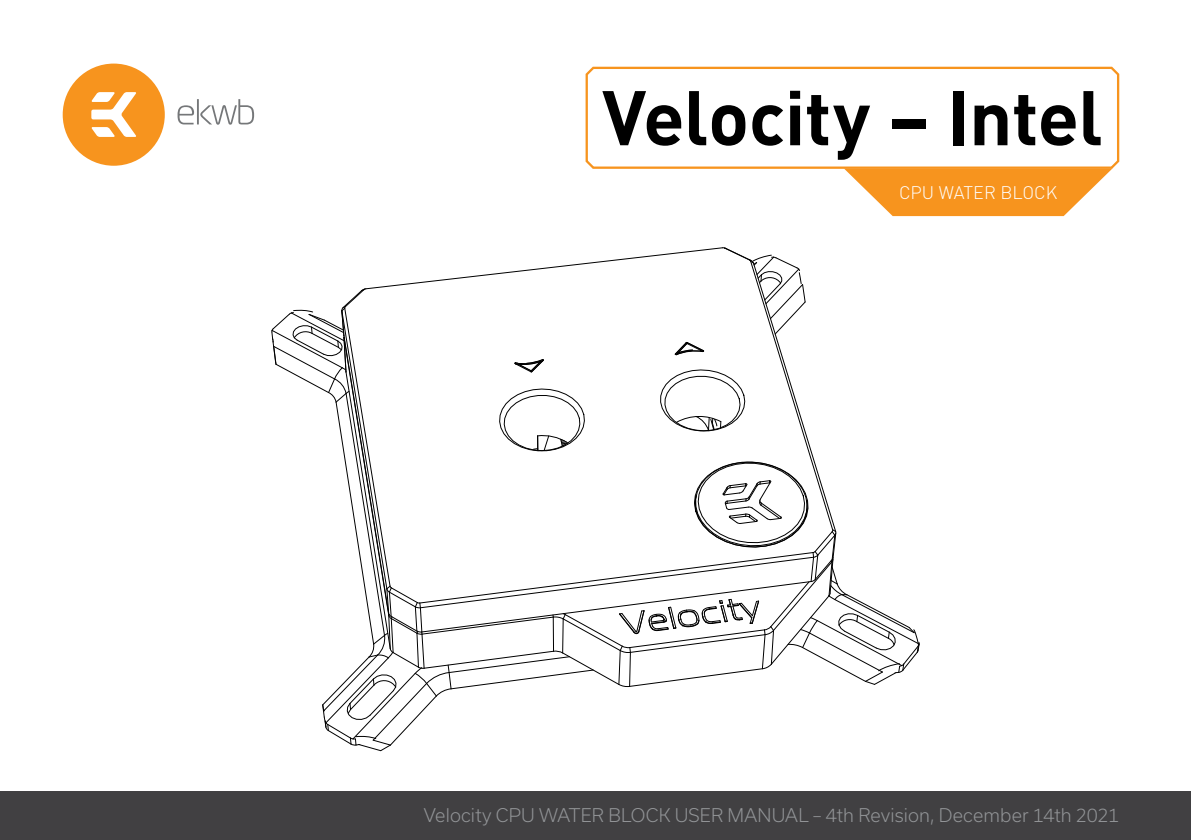
<style>
.page{position:relative;width:1191px;height:840px;background:#fff}
.page>*{position:absolute;margin:0;border:0;box-sizing:border-box;transform-origin:0 0}
.t1{font:700 76px "DIN Pro";letter-spacing:-.01em;color:#000}
.t2{font:300 18px "Usual";letter-spacing:.005em;color:#939598}
.t3{font:300 18px "DIN Pro";color:#fff}
</style>
<div class="page">
<svg style="left:271px;top:247px;width:649px;height:504px"></svg>
<div style="left:0;top:791px;width:1191px;height:48px;background:#414042"></div>
<div style="left:63px;top:64px;width:102px;height:102px;background:#f7941e;border-radius:50%"></div>
<svg style="left:91px;top:92px;width:45px;height:45px"></svg>
<svg style="left:177px;top:99px;width:77px;height:26px"></svg>
<svg style="left:585px;top:66px;width:535px;height:103px"></svg>
<svg style="left:844px;top:168px;width:268px;height:48px"></svg>
<h1 class="t1" style="left:602px;top:66px;width:502px">Velocity – Intel</h1>
<p class="t3" style="left:899px;top:180px;width:160px">CPU WATER BLOCK</p>
<p class="t2" style="left:424px;top:804px;width:697px">Velocity CPU WATER BLOCK USER MANUAL – 4th Revision, December 14th 2021</p>
</div>
